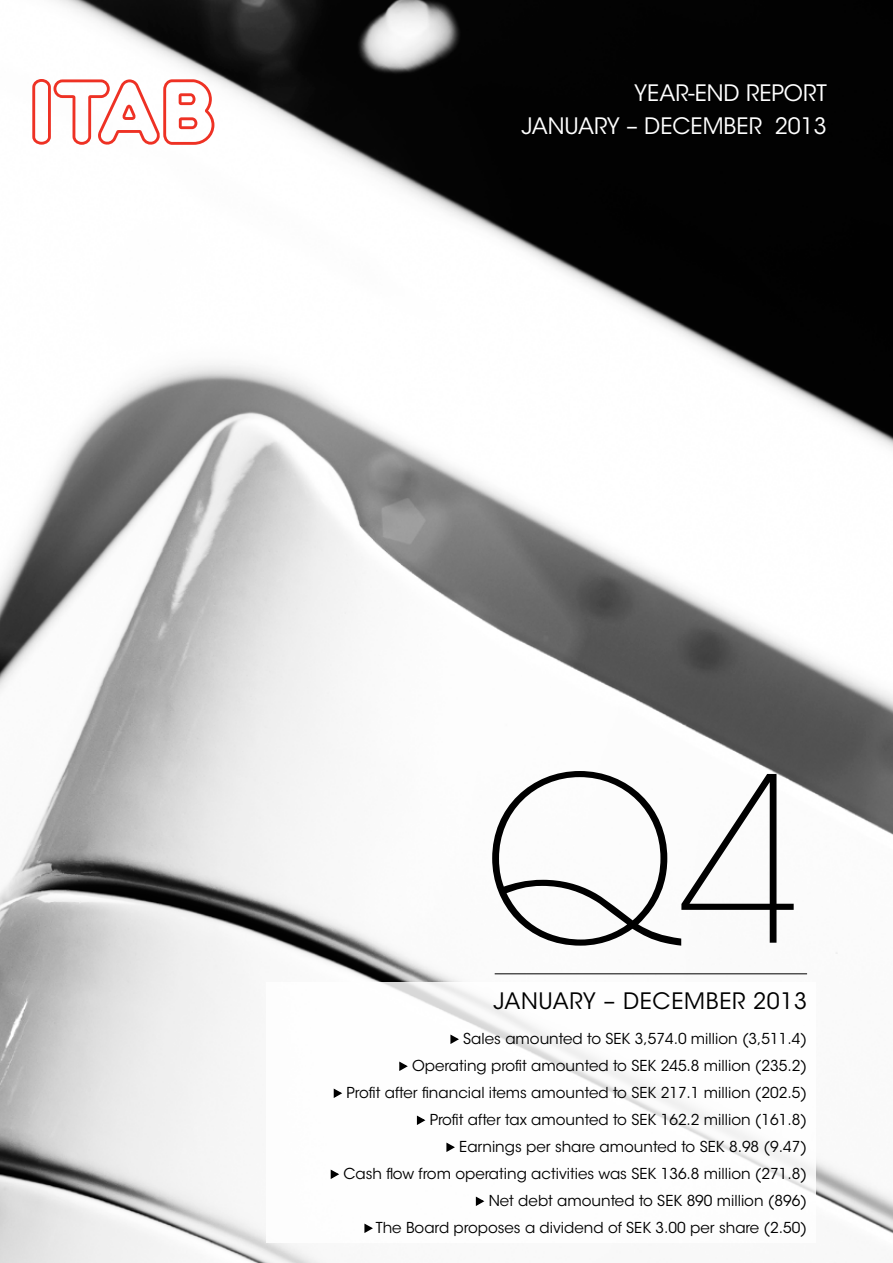
<style>
.page{position:relative;width:893px;height:1263px;background:#fff}
.page>*{position:absolute;margin:0;border:0;box-sizing:border-box;transform-origin:0 0}
.t1{font:200 228px "ITC Avant Garde Std";color:#000}
.t2{font:22.5px "ITC Avant Garde Std";color:#fff}
.t3{font:22.5px "ITC Avant Garde Std";letter-spacing:.03em;color:#000}
.t4{font:15px/27px "ITC Avant Garde Std";color:#000;text-align:right}
</style>
<div class="page">
<img style="left:0;top:0;width:893px;height:1263px">
<div style="left:523px;top:84px;width:306px;height:51px;background:#000"></div>
<svg style="left:32px;top:79px;width:182px;height:67px"></svg>
<hr style="left:495px;top:973px;width:312px;height:1px;background:#000">
<div style="left:266px;top:982px;width:550px;height:261px;background:#fff"></div>
<svg style="left:450px;top:1034px;width:9px;height:10px"></svg>
<svg style="left:399px;top:1061px;width:9px;height:10px"></svg>
<svg style="left:333px;top:1088px;width:9px;height:10px"></svg>
<svg style="left:416px;top:1115px;width:10px;height:10px"></svg>
<svg style="left:446px;top:1142px;width:9px;height:10px"></svg>
<svg style="left:330px;top:1169px;width:9px;height:10px"></svg>
<svg style="left:475px;top:1196px;width:10px;height:10px"></svg>
<svg style="left:364px;top:1223px;width:9px;height:10px"></svg>
<h2 class="t2" style="left:634px;top:79px;width:194px">YEAR-END re port</h2>
<h2 class="t2" style="left:521px;top:112px;width:72px">jan uary</h2>
<h2 class="t2" style="left:626px;top:112px;width:202px">– DECEMBER 2013</h2>
<h1 class="t1" style="left:479px;top:727px;width:329px">Q4</h1>
<h2 class="t3" style="left:493px;top:987px;width:16px">Jan</h2>
<h2 class="t3" style="left:538px;top:987px;width:270px">uarY – DECEMBER 2013</h2>
<p class="t4" style="left:344px;top:1025px;width:465px">Sales amounted to SEK 3,574.0 million (3,511.4)<br>Operating profit amounted to SEK 245.8 million (235.2)<br>Profit after financial items amounted to SEK 217.1 million (202.5)<br>Profit after tax amounted to SEK 162.2 million (161.8)<br>Earnings per share amounted to SEK 8.98 (9.47)<br>Cash flow from operating activities was SEK 136.8 million (271.8)<br>Net debt amounted to SEK 890 million (896)<br>The Board proposes a dividend of SEK 3.00 per share (2.50)</p>
</div>
